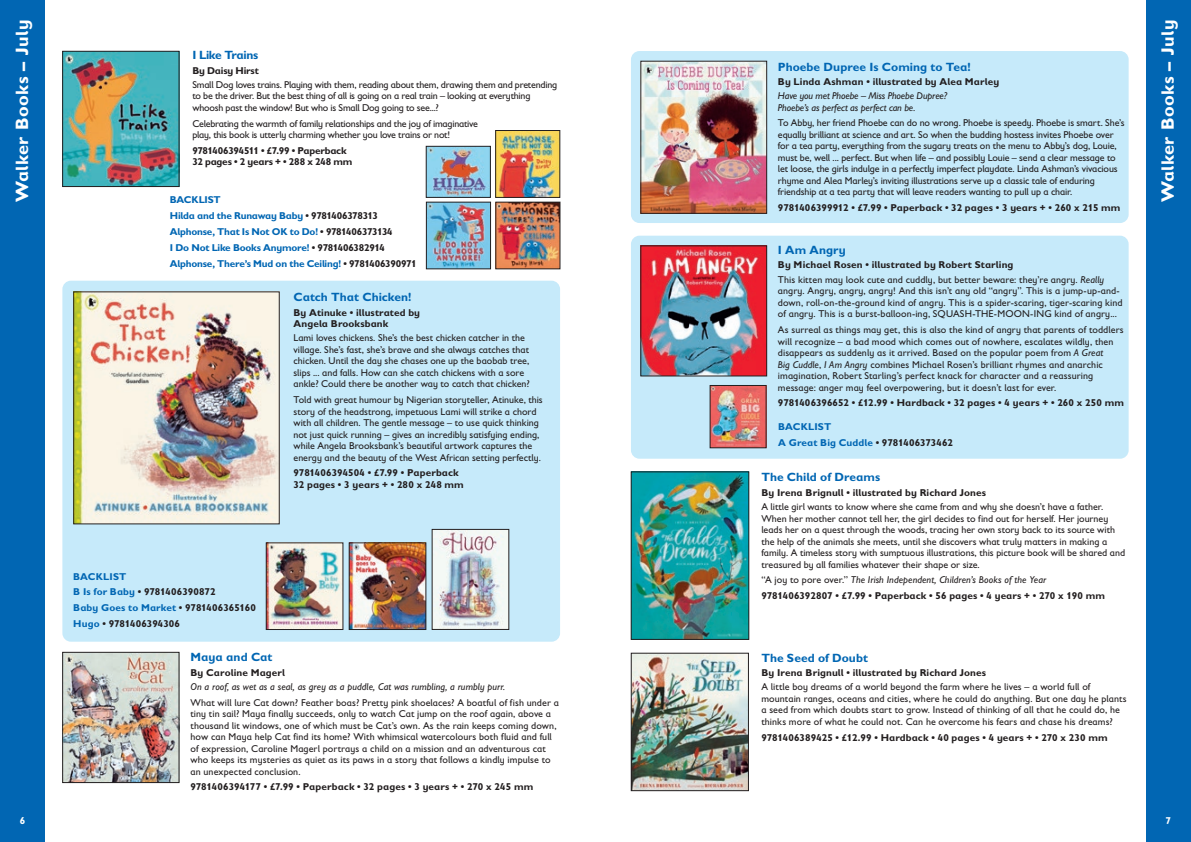
<style>
.page{position:relative;width:1191px;height:842px;background:#fff}
.page>*{position:absolute;margin:0;border:0;box-sizing:border-box;transform-origin:0 0}
.t1{font:700 18px "Gill Sans Infant Std";letter-spacing:.03em;color:#fff}
.t2{font:700 12px "Gill Sans Infant Std";color:#0166b3}
.t3{font:700 12px "Gill Sans Infant Std";letter-spacing:-.03em;color:#0166b3}
.t4{font:10px/11.5px "Gill Sans Infant Std";color:#231f20}
.t5{font:700 10px/15.8px "Gill Sans Infant Std";letter-spacing:.005em;color:#231f20}
.t6{font:10px/11.5px "Gill Sans Infant Std";letter-spacing:-.02em;color:#231f20}
.t7{font:700 10px/15.8px "Gill Sans Infant Std";letter-spacing:-.02em;color:#0166b3}
.t8{font:italic 10px/11.5px "Gill Sans Infant Std";letter-spacing:-.005em;color:#231f20}
.t9{font:10px/11.5px "Gill Sans Infant Std";letter-spacing:-.025em;color:#231f20}
.t10{font:700 10px/11.5px "Gill Sans Infant Std";letter-spacing:-.025em;color:#231f20}
.t11{font:700 10px/15.8px "Gill Sans Infant Std";letter-spacing:.005em;color:#0166b3}
.t12{font:700 10px "Gill Sans Infant Std";letter-spacing:-.02em;color:#231f20}
.t13{font:700 10px "Gill Sans Infant Std";color:#fff}
.s1{font-weight:700}
.s2{font-style:italic}
.s3{color:#231f20}
.s4{font-weight:400}
.s5{font-weight:400;font-style:italic}
.s6{color:#0166b3}
</style>
<div class="page">
<div style="left:0;top:0;width:45px;height:842px;background:#0166b3"></div>
<div style="left:1145px;top:0;width:46px;height:842px;background:#0166b3"></div>
<div style="left:631px;top:51px;width:497px;height:172px;background:#c6eafa;border-radius:9px"></div>
<div style="left:631px;top:236px;width:497px;height:223px;background:#c6eafa;border-radius:9px"></div>
<div style="left:62px;top:281px;width:498px;height:361px;background:#c6eafa;border-radius:9px"></div>
<img style="left:642px;top:63px;width:123px;height:149px">
<div style="left:640px;top:61px;width:127px;height:153px;border:1px solid #231f20"></div>
<img style="left:642px;top:248px;width:123px;height:126px">
<div style="left:640px;top:246px;width:127px;height:130px;border:1px solid #231f20"></div>
<img style="left:712px;top:387px;width:52px;height:59px">
<img style="left:633px;top:474px;width:114px;height:164px">
<div style="left:631px;top:472px;width:118px;height:168px;border:1px solid #231f20"></div>
<img style="left:633px;top:655px;width:113px;height:134px">
<div style="left:631px;top:653px;width:117px;height:138px;border:1px solid #231f20"></div>
<img style="left:64px;top:53px;width:113px;height:132px">
<div style="left:62px;top:51px;width:117px;height:136px;border:1px solid #231f20"></div>
<img style="left:428px;top:148px;width:60px;height:48px">
<div style="left:426px;top:146px;width:64px;height:52px;border:1px solid #231f20"></div>
<img style="left:497px;top:132px;width:61px;height:64px">
<div style="left:495px;top:130px;width:65px;height:68px;border:1px solid #231f20"></div>
<img style="left:428px;top:204px;width:61px;height:63px">
<div style="left:426px;top:202px;width:65px;height:67px;border:1px solid #231f20"></div>
<img style="left:497px;top:204px;width:61px;height:63px">
<div style="left:495px;top:202px;width:65px;height:67px;border:1px solid #231f20"></div>
<img style="left:75px;top:294px;width:202px;height:228px">
<img style="left:434px;top:531px;width:73px;height:97px">
<div style="left:432px;top:529px;width:77px;height:101px;border:1px solid #231f20"></div>
<img style="left:351px;top:545px;width:73px;height:83px">
<div style="left:349px;top:543px;width:77px;height:87px;border:1px solid #231f20"></div>
<img style="left:268px;top:545px;width:73px;height:83px">
<div style="left:266px;top:543px;width:77px;height:87px;border:1px solid #231f20"></div>
<img style="left:64px;top:654px;width:113px;height:127px">
<div style="left:62px;top:652px;width:117px;height:131px;border:1px solid #231f20"></div>
<h1 class="t1" style="left:11px;top:202px;width:184px;rotate:-90deg">Walker Books – July</h1>
<h1 class="t1" style="left:1157px;top:202px;width:184px;rotate:-90deg">Walker Books – July</h1>
<p class="t3" style="left:192px;top:48px;width:67px">I Like Trains</p>
<p class="t12" style="left:192px;top:64px;width:68px">By Daisy Hirst</p>
<p class="t6" style="left:192px;top:79px;width:366px">Small Dog loves trains. Playing with them, reading about them, drawing them and pretending to be the driver. But the best thing of all is going on a real train – looking at everything whoosh past the window! But who is Small Dog going to see...?</p>
<p class="t9" style="left:192px;top:118px;width:287px">Celebrating the warmth of family relationships and the joy of imaginative play, this book is utterly charming whether you love trains or not!</p>
<p class="t10" style="left:192px;top:145px;width:162px">9781406394511 • £7.99 • Paperback<br>32 pages • 2 years + • 288 x 248 mm</p>
<p class="t2" style="left:778px;top:59px;width:194px">Phoebe Dupree Is Coming to Tea!</p>
<p class="t5" style="left:778px;top:73px;width:223px">By Linda Ashman • illustrated by Alea Marley</p>
<p class="t8" style="left:778px;top:90px;width:171px">Have you met Phoebe – Miss Phoebe Dupree?<br>Phoebe’s as perfect as perfect can be.</p>
<p class="t4" style="left:778px;top:117px;width:348px">To Abby, her friend Phoebe can do no wrong. Phoebe is speedy. Phoebe is smart. She’s equally brilliant at science and art. So when the budding hostess invites Phoebe over for a tea party, everything from the sugary treats on the menu to Abby’s dog, Louie, must be, well ... perfect. But when life – and possibly Louie – send a clear message to let loose, the girls indulge in a perfectly imperfect playdate. Linda Ashman’s vivacious rhyme and Alea Marley’s inviting illustrations serve up a classic tale of enduring friendship at a tea party that will leave readers wanting to pull up a chair.</p>
<p class="t5" style="left:778px;top:200px;width:344px">9781406399912 • £7.99 • Paperback • 32 pages • 3 years + • 260 x 215 mm</p>
<p class="t2" style="left:778px;top:243px;width:69px">I Am Angry</p>
<p class="t4" style="left:778px;top:258px;width:328px;line-height:14.3px"><span class="s1">By Michael Rosen • illustrated by Robert Starling<br></span>This kitten may look cute and cuddly, but better beware: they’re angry. <span class="s2">Really</span></p>
<p class="t4" style="left:778px;top:285px;width:346px">angry. Angry, angry, angry! And this isn’t any old “angry”. This is a jump-up-and&shy;down, roll-on-the-ground kind of angry. This is a spider-scaring, tiger-scaring kind of angry. This is a burst-balloon-ing, SQUASH-THE-MOON-ING kind of angry...</p>
<p class="t4" style="left:778px;top:324px;width:347px">As surreal as things may get, this is also the kind of angry that parents of toddlers will recognize – a bad mood which comes out of nowhere, escalates wildly, then disappears as suddenly as it arrived. Based on the popular poem from <span class="s2">A Great<br>Big Cuddle</span>, <span class="s2">I Am Angry</span> combines Michael Rosen’s brilliant rhymes and anarchic imagination, Robert Starling’s perfect knack for character and a reassuring message: anger may feel overpowering, but it doesn’t last for ever.</p>
<p class="t5" style="left:778px;top:395px;width:347px">9781406396652 • £12.99 • Hardback • 32 pages • 4 years + • 260 x 250 mm</p>
<p class="t7" style="left:170px;top:192px;width:248px">BACKLIST<br>Hilda and the Runaway Baby <span class="s3">• 9781406378313<br></span>Alphonse, That Is Not OK to Do! <span class="s3">• 9781406373134<br></span>I Do Not Like Books Anymore! <span class="s3">• 9781406382914<br></span>Alphonse, There’s Mud on the Ceiling! <span class="s3">• 9781406390971</span></p>
<p class="t2" style="left:293px;top:290px;width:119px">Catch That Chicken!</p>
<p class="t5" style="left:293px;top:306px;width:128px;line-height:11.5px">By Atinuke • illustrated by<br>Angela Brooksbank</p>
<p class="t4" style="left:293px;top:332px;width:238px">Lami loves chickens. She’s the best chicken catcher in the village. She’s fast, she’s brave and she always catches that chicken. Until the day she chases one up the baobab tree, slips ... and falls. How can she catch chickens with a sore ankle? Could there be another way to catch that chicken?</p>
<p class="t4" style="left:293px;top:394px;width:251px">Told with great humour by Nigerian storyteller, Atinuke, this story of the headstrong, impetuous Lami will strike a chord with all children. The gentle message – to use quick thinking not just quick running – gives an incredibly satisfying ending, while Angela Brooksbank’s beautiful artwork captures the energy and the beauty of the West African setting perfectly.</p>
<p class="t5" style="left:293px;top:467px;width:172px;line-height:11.5px">9781406394504 • £7.99 • Paperback<br>32 pages • 3 years + • 280 x 248 mm</p>
<p class="t11" style="left:778px;top:419px;width:176px">BACKLIST<br>A Great Big Cuddle <span class="s3">• 9781406373462</span></p>
<p class="t2" style="left:761px;top:470px;width:120px">The Child of Dreams</p>
<p class="t5" style="left:761px;top:484px;width:226px">By Irena Brignull • illustrated by Richard Jones</p>
<p class="t4" style="left:761px;top:501px;width:365px">A little girl wants to know where she came from and why she doesn’t have a father.<br>When her mother cannot tell her, the girl decides to find out for herself. Her journey leads her on a quest through the woods, tracing her own story back to its source with the help of the animals she meets, until she discovers what truly matters in making a family. A timeless story with sumptuous illustrations, this picture book will be shared and treasured by all families whatever their shape or size.</p>
<p class="t5" style="left:761px;top:572px;width:345px"><span class="s4">“A joy to pore over.”</span> <span class="s5">The Irish Independent, Children’s Books of the Year<br></span>9781406392807 • £7.99 • Paperback • 56 pages • 4 years + • 270 x 190 mm</p>
<p class="t5" style="left:73px;top:568px;width:184px"><span class="s6">BACKLIST<br>B Is for Baby</span> • 9781406390872<br><span class="s6">Baby Goes to Market</span> • 9781406365160<br><span class="s6">Hugo</span> • 9781406394306</p>
<p class="t2" style="left:190px;top:650px;width:83px">Maya and Cat</p>
<p class="t5" style="left:190px;top:664px;width:96px">By Caroline Magerl</p>
<p class="t8" style="left:190px;top:681px;width:316px">On a roof, as wet as a seal, as grey as a puddle, Cat was rumbling, a rumbly purr.</p>
<p class="t4" style="left:190px;top:696px;width:370px">What will lure Cat down? Feather boas? Pretty pink shoelaces? A boatful of fish under a tiny tin sail? Maya finally succeeds, only to watch Cat jump on the roof again, above a thousand lit windows, one of which must be Cat’s own. As the rain keeps coming down, how can Maya help Cat find its home? With whimsical watercolours both fluid and full of expression, Caroline Magerl portrays a child on a mission and an adventurous cat who keeps its mysteries as quiet as its paws in a story that follows a kindly impulse to an unexpected conclusion.</p>
<p class="t5" style="left:190px;top:779px;width:344px">9781406394177 • £7.99 • Paperback • 32 pages • 3 years + • 270 x 245 mm</p>
<p class="t2" style="left:761px;top:650px;width:108px">The Seed of Doubt</p>
<p class="t5" style="left:761px;top:665px;width:226px">By Irena Brignull • illustrated by Richard Jones</p>
<p class="t4" style="left:761px;top:681px;width:367px">A little boy dreams of a world beyond the farm where he lives – a world full of mountain ranges, oceans and cities, where he could do anything. But one day he plants a seed from which doubts start to grow. Instead of thinking of all that he could do, he thinks more of what he could not. Can he overcome his fears and chase his dreams?</p>
<p class="t5" style="left:761px;top:729px;width:348px">9781406389425 • £12.99 • Hardback • 40 pages • 4 years + • 270 x 230 mm</p>
<p class="t13" style="left:20px;top:815px;width:7px">6</p>
<p class="t13" style="left:1165px;top:815px;width:7px">7</p>
</div>
